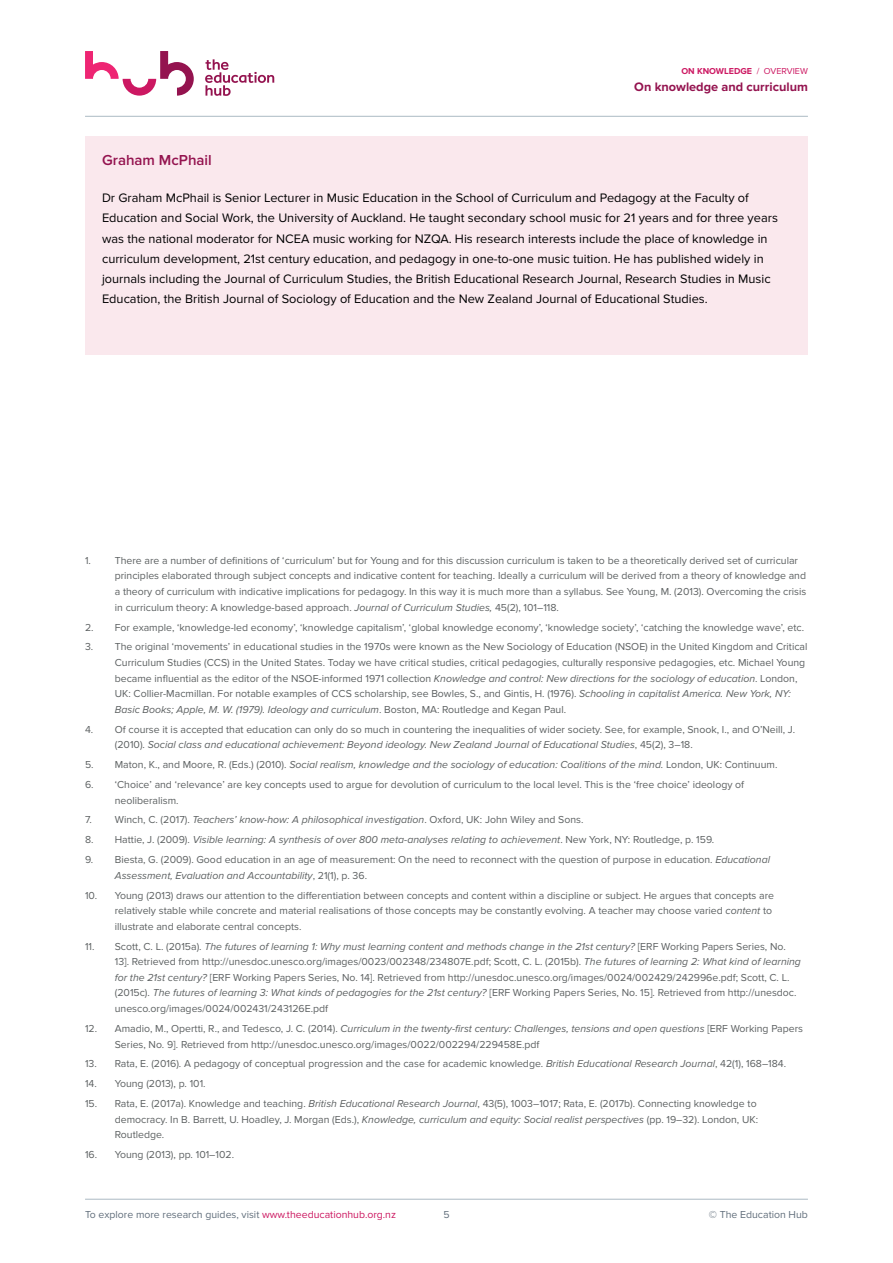
<style>
.page{position:relative;width:893px;height:1263px;background:#fff}
.page>*{position:absolute;margin:0;border:0;box-sizing:border-box;transform-origin:0 0}
.t1{font:600 15px "Proxima Nova";color:#94134f}
.t2{font:12.75px/20.2px "Proxima Nova";color:#000001}
.t3{font:700 12.75px "Proxima Nova";color:#94134f}
.t4{font:10.5px/15.6px "Proxima Nova";color:#5d6162}
.t5{font:italic 10.5px "Proxima Nova";color:#5d6162}
.t6{font:10.5px "Proxima Nova";color:#626f7c}
.t7{font:700 9px "Proxima Nova";color:#cc1862}
.s1{font-weight:400}
.s2{font-style:italic}
.s3{font-style:normal}
.s4{color:#cc1861}
</style>
<div class="page">
<svg style="left:85px;top:51px;width:109px;height:45px"></svg>
<svg style="left:205px;top:59px;width:69px;height:37px"></svg>
<hr style="left:85px;top:1199px;width:723px;height:1px;background:#abbac3">
<hr style="left:85px;top:116px;width:723px;height:1px;background:#abbac3">
<div style="left:85px;top:137px;width:723px;height:218px;background:#fae8ed"></div>
<p class="t7" style="left:681px;top:66px;width:128px">ON KNOWLEDGE <span class="s1">/ OVERVIEW</span></p>
<p class="t3" style="left:634px;top:80px;width:175px">On knowledge and curriculum</p>
<h1 class="t1" style="left:102px;top:151px;width:111px">Graham McPhail</h1>
<p class="t2" style="left:102px;top:188px;width:677px">Dr Graham McPhail is Senior Lecturer in Music Education in the School of Curriculum and Pedagogy at the Faculty of Education and Social Work, the University of Auckland. He taught secondary school music for 21 years and for three years was the national moderator for NCEA music working for NZQA. His research interests include the place of knowledge in curriculum development, 21st century education, and pedagogy in one-to-one music tuition. He has published widely in journals including the Journal of Curriculum Studies, the British Educational Research Journal, Research Studies in Music Education, the British Journal of Sociology of Education and the New Zealand Journal of Educational Studies.</p>
<p class="t4" style="left:115px;top:553px;width:693px;text-indent:-30px">1. There are a number of definitions of ‘curriculum’ but for Young and for this discussion curriculum is taken to be a theoretically derived set of curricular principles elaborated through subject concepts and indicative content for teaching. Ideally a curriculum will be derived from a theory of knowledge and a theory of curriculum with indicative implications for pedagogy. In this way it is much more than a syllabus. See Young, M. (2013). Overcoming the crisis in curriculum theory: A knowledge-based approach. <span class="s2">Journal of Curriculum Studies,</span> 45(2), 101–118.</p>
<p class="t4" style="left:85px;top:619px;width:721px">2. For example, ‘knowledge-led economy’, ‘knowledge capitalism’, ‘global knowledge economy’, ‘knowledge society’, ‘catching the knowledge wave’, etc.</p>
<p class="t4" style="left:115px;top:639px;width:694px;text-indent:-30px">3. The original ‘movements’ in educational studies in the 1970s were known as the New Sociology of Education (NSOE) in the United Kingdom and Critical Curriculum Studies (CCS) in the United States. Today we have critical studies, critical pedagogies, culturally responsive pedagogies, etc. Michael Young became influential as the editor of the NSOE-informed 1971 collection <span class="s2">Knowledge and control: New directions for the sociology of education</span>. London, UK: Collier-Macmillan. For notable examples of CCS scholarship, see Bowles, S., and Gintis, H. (1976). <span class="s2">Schooling in capitalist America. New York, NY:<br>Basic Books; Apple, M. W. (1979). Ideology and curriculum</span>. Boston, MA: Routledge and Kegan Paul.</p>
<p class="t4" style="left:115px;top:721px;width:682px;text-indent:-30px">4. Of course it is accepted that education can only do so much in countering the inequalities of wider society. See, for example, Snook, I., and O’Neill, J. (2010). <span class="s2">Social class and educational achievement: Beyond ideology. New Zealand Journal of Educational Studies</span>, 45(2), 3–18.</p>
<p class="t5" style="left:85px;top:759px;width:694px"><span class="s3">5. Maton, K., and Moore, R. (Eds.) (2010).</span> Social realism, knowledge and the sociology of education: Coalitions of the mind. <span class="s3">London, UK: Continuum.</span></p>
<p class="t4" style="left:115px;top:777px;width:631px;text-indent:-30px">6. ‘Choice’ and ‘relevance’ are key concepts used to argue for devolution of curriculum to the local level. This is the ‘free choice’ ideology of neoliberalism.</p>
<p class="t4" style="left:85px;top:812px;width:500px">7. Winch, C. (2017). <span class="s2">Teachers’ know-how: A philosophical investigation</span>. Oxford, UK: John Wiley and Sons.</p>
<p class="t5" style="left:85px;top:834px;width:631px"><span class="s3">8. Hattie, J. (2009).</span> Visible learning: A synthesis of over 800 meta-analyses relating to achievement<span class="s3">. New York, NY: Routledge, p. 159.</span></p>
<p class="t4" style="left:115px;top:852px;width:657px;text-indent:-30px">9. Biesta, G. (2009). Good education in an age of measurement: On the need to reconnect with the question of purpose in education. <span class="s2">Educational<br>Assessment, Evaluation and Accountability</span>, 21(1), p. 36.</p>
<p class="t4" style="left:115px;top:887px;width:661px;text-indent:-30px">10. Young (2013) draws our attention to the differentiation between concepts and content within a discipline or subject. He argues that concepts are relatively stable while concrete and material realisations of those concepts may be constantly evolving. A teacher may choose varied <span class="s2">content</span> to illustrate and elaborate central concepts.</p>
<p class="t4" style="left:115px;top:938px;width:688px;text-indent:-30px">11. Scott, C. L. (2015a). <span class="s2">The futures of learning 1: Why must learning content and methods change in the 21st century?</span> [ERF Working Papers Series, No.<br>13]. Retrieved from http://unesdoc.unesco.org/images/0023/002348/234807E.pdf; Scott, C. L. (2015b). <span class="s2">The futures of learning 2: What kind of learning for the 21st century?</span> [ERF Working Papers Series, No. 14]. Retrieved from http://unesdoc.unesco.org/images/0024/002429/242996e.pdf; Scott, C. L. (2015c). <span class="s2">The futures of learning 3: What kinds of pedagogies for the 21st century?</span> [ERF Working Papers Series, No. 15]. Retrieved from http://unesdoc. unesco.org/images/0024/002431/243126E.pdf</p>
<p class="t4" style="left:115px;top:1021px;width:690px;text-indent:-30px">12. Amadio, M., Opertti, R., and Tedesco, J. C. (2014). <span class="s2">Curriculum in the twenty-first century: Challenges, tensions and open questions</span> [ERF Working Papers<br>Series, No. 9]. Retrieved from http://unesdoc.unesco.org/images/0022/002294/229458E.pdf</p>
<p class="t4" style="left:85px;top:1056px;width:703px">13. Rata, E. (2016). A pedagogy of conceptual progression and the case for academic knowledge. <span class="s2">British Educational Research Journal</span>, 42(1), 168–184.</p>
<p class="t4" style="left:85px;top:1076px;width:122px">14. Young (2013), p. 101.</p>
<p class="t4" style="left:115px;top:1096px;width:645px;text-indent:-30px">15. Rata, E. (2017a). Knowledge and teaching. <span class="s2">British Educational Research Journal</span>, 43(5), 1003–1017; Rata, E. (2017b). Connecting knowledge to democracy. In B. Barrett, U. Hoadley, J. Morgan (Eds.), <span class="s2">Knowledge, curriculum and equity: Social realist perspectives</span> (pp. 19–32). London, UK:<br>Routledge.</p>
<p class="t4" style="left:85px;top:1147px;width:151px">16. Young (2013), pp. 101–102.</p>
<p class="t6" style="left:85px;top:1208px;width:312px">To explore more research guides, visit <span class="s4">www.theeducationhub.org.nz</span></p>
<p class="t6" style="left:709px;top:1208px;width:101px">© The Education Hub</p>
<p class="t6" style="left:444px;top:1208px;width:8px">5</p>
</div>
